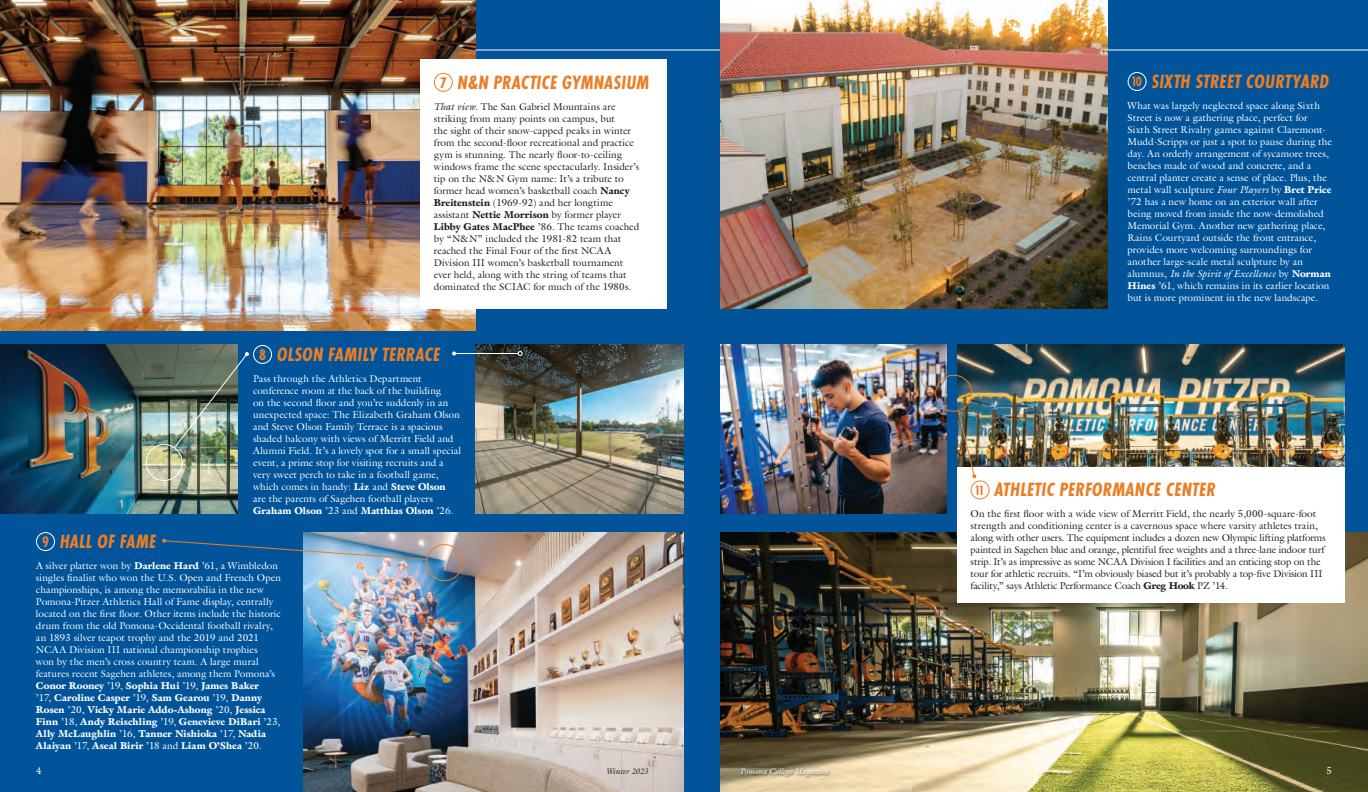
<style>
.page{position:relative;width:1368px;height:792px;background:#01549a}
.page>*{position:absolute;margin:0;border:0;box-sizing:border-box;transform-origin:0 0}
.Futura_B_-_14{font:italic 700 20px "Futura PT Cond";letter-spacing:.01em;color:#eb7e25}
.Futura_B_-_14-2{font:700 16px "Futura PT Cond";color:#eb7e25}
.Futura_B_-_14-3{font:700 14px "Futura PT Cond";color:#eb7e25}
.Body_1_First_-_10_12{font:10px/12px "Galliard Pro";color:#fff}
.Body_1_First_-_10_12-2{font:10px/12px "Galliard Pro";letter-spacing:-.005em;color:#231f20}
.t1{font:italic 8px "Galliard Pro";color:#fff}
.t2{font:italic 8px "Galliard Pro";color:#231f20}
.s1{font-style:italic}
.s2{font-weight:900}
</style>
<div class="page">
<div style="left:253px;top:345px;width:19px;height:19px;border:1px solid #fff;border-radius:50%"></div>
<img style="left:0;top:345px;width:238px;height:168px">
<img style="left:475px;top:345px;width:208px;height:168px">
<img style="left:0;top:0;width:475px;height:330px">
<div style="left:1128px;top:72px;width:19px;height:19px;border:1px solid #fff;border-radius:50%"></div>
<div style="left:420px;top:59px;width:247px;height:250px;background:#fff"></div>
<div style="left:434px;top:73px;width:19px;height:19px;border:1px solid #eb7e25;border-radius:50%"></div>
<div style="left:36px;top:532px;width:19px;height:19px;border:1px solid #fff;border-radius:50%"></div>
<img style="left:304px;top:532px;width:379px;height:260px">
<img style="left:720px;top:532px;width:648px;height:260px">
<div style="left:957px;top:467px;width:388px;height:136px;background:#fff"></div>
<div style="left:971px;top:480px;width:19px;height:19px;border:1px solid #eb7e25;border-radius:50%"></div>
<img style="left:720px;top:345px;width:227px;height:168px">
<img style="left:957px;top:345px;width:388px;height:122px">
<img style="left:145px;top:352px;width:104px;height:131px">
<hr style="left:454px;top:353px;width:64px;height:1px;background:#fff">
<svg style="left:452px;top:352px;width:4px;height:4px"></svg>
<svg style="left:518px;top:351px;width:5px;height:5px"></svg>
<img style="left:162px;top:539px;width:302px;height:43px">
<img style="left:934px;top:373px;width:43px;height:105px">
<hr style="left:684px;top:50px;width:684px;height:1px;background:#fff">
<hr style="left:475px;top:50px;width:209px;height:1px;background:#fff">
<div style="left:739px;top:767px;width:92px;height:11px;background:#231f20;opacity:.75"></div>
<img style="left:720px;top:0;width:387px;height:309px">
<h4 class="Futura_B_-_14-2" style="left:440px;top:73px;width:8px">7</h4>
<h4 class="Futura_B_-_14" style="left:458px;top:71px;width:193px">N&amp;N PRACTICE GYMNASIUM</h4>
<p class="Body_1_First_-_10_12-2" style="left:434px;top:100px;width:207px"><span class="s1">That view</span>. The San Gabriel Mountains are striking from many points on campus, but<br>the sight of their snow-capped peaks in winter from the second-floor recreational and practice gym is stunning. The nearly floor-to-ceiling windows frame the scene spectacularly. Insider’s tip on the N&amp;N Gym name: It’s a tribute to former head women’s basketball coach <span class="s2">Nancy Breitenstein</span> (1969-92) and her longtime assistant <span class="s2">Nettie Morrison</span> by former player <span class="s2">Libby Gates MacPhee</span> ’86. The teams coached by “N&amp;N” included the 1981-82 team that reached the Final Four of the first NCAA Division III women’s basketball tournament ever held, along with the string of teams that dominated the SCIAC for much of the 1980s.</p>
<h4 class="Futura_B_-_14-2" style="left:259px;top:345px;width:8px">8</h4>
<h4 class="Futura_B_-_14" style="left:277px;top:343px;width:165px">OLSON FAMILY TERRACE</h4>
<p class="Body_1_First_-_10_12" style="left:253px;top:372px;width:209px">Pass through the Athletics Department conference room at the back of the building<br>on the second floor and you’re suddenly in an unexpected space: The Elizabeth Graham Olson and Steve Olson Family Terrace is a spacious shaded balcony with views of Merritt Field and Alumni Field. It’s a lovely spot for a small special event, a prime stop for visiting recruits and a very sweet perch to take in a football game, which comes in handy: <span class="s2">Liz</span> and <span class="s2">Steve Olson </span>are the parents of Sagehen football players <span class="s2">Graham Olson</span> ’23 and <span class="s2">Matthias Olson</span> ’26.</p>
<h4 class="Futura_B_-_14-2" style="left:42px;top:533px;width:8px">9</h4>
<h4 class="Futura_B_-_14" style="left:60px;top:530px;width:98px">HALL OF FAME</h4>
<p class="Body_1_First_-_10_12" style="left:36px;top:559px;width:247px">A silver platter won by <span class="s2">Darlene Hard</span> ’61, a Wimbledon singles finalist who won the U.S. Open and French Open championships, is among the memorabilia in the new Pomona-Pitzer Athletics Hall of Fame display, centrally located on the first floor. Other items include the historic drum from the old Pomona-Occidental football rivalry, an 1893 silver teapot trophy and the 2019 and 2021<br>NCAA Division III national championship trophies<br>won by the men’s cross country team. A large mural features recent Sagehen athletes, among them Pomona’s <span class="s2">Conor Rooney</span> ’19, <span class="s2">Sophia Hui</span> ’19, <span class="s2">James Baker<br></span>’17, <span class="s2">Caroline Casper</span> ’19, <span class="s2">Sam Gearou</span> ’19, <span class="s2">Danny Rosen</span> ’20, <span class="s2">Vicky Marie Addo-Ashong</span> ’20, <span class="s2">Jessica Finn</span> ’18, <span class="s2">Andy Reischling</span> ’19, <span class="s2">Genevieve DiBari</span> ’23, <span class="s2">Ally McLaughlin</span> ’16, <span class="s2">Tanner Nishioka</span> ’17, <span class="s2">Nadia Alaiyan</span> ’17, <span class="s2">Aseal Birir</span> ’18 and <span class="s2">Liam O’Shea</span> ’20.</p>
<h4 class="Futura_B_-_14-3" style="left:1131px;top:73px;width:12px">10</h4>
<h4 class="Futura_B_-_14" style="left:1151px;top:70px;width:179px">SIXTH STREET COURTYARD</h4>
<p class="Body_1_First_-_10_12" style="left:1128px;top:99px;width:206px">What was largely neglected space along Sixth Street is now a gathering place, perfect for Sixth Street Rivalry games against Claremont-Mudd-Scripps or just a spot to pause during the day. An orderly arrangement of sycamore trees, benches made of wood and concrete, and a central planter create a sense of place. Plus, the metal wall sculpture <span class="s1">Four Players</span> by <span class="s2">Bret Price </span>’72 has a new home on an exterior wall after being moved from inside the now-demolished Memorial Gym. Another new gathering place, Rains Courtyard outside the front entrance, provides more welcoming surroundings for another large-scale metal sculpture by an alumnus, <span class="s1">In the Spirit of Excellence</span> by <span class="s2">Norman Hines</span> ’61, which remains in its earlier location but is more prominent in the new landscape.</p>
<h4 class="Futura_B_-_14-3" style="left:975px;top:482px;width:11px">11</h4>
<h4 class="Futura_B_-_14" style="left:994px;top:478px;width:223px">ATHLETIC PERFORMANCE CENTER</h4>
<p class="Body_1_First_-_10_12-2" style="left:971px;top:508px;width:357px">On the first floor with a wide view of Merritt Field, the nearly 5,000-square-foot strength and conditioning center is a cavernous space where varsity athletes train, along with other users. The equipment includes a dozen new Olympic lifting platforms painted in Sagehen blue and orange, plentiful free weights and a three-lane indoor turf strip. It’s as impressive as some NCAA Division I facilities and an enticing stop on the tour for athletic recruits. “I’m obviously biased but it’s probably a top-five Division III facility,” says Athletic Performance Coach <span class="s2">Greg Hook</span> PZ ’14.</p>
<p class="Body_1_First_-_10_12" style="left:36px;top:764px;width:7px">4</p>
<p class="t2" style="left:606px;top:766px;width:44px">Winter 2023</p>
<p class="t1" style="left:740px;top:766px;width:90px">Pomona College Magazine</p>
<p class="Body_1_First_-_10_12" style="left:1326px;top:764px;width:7px">5</p>
</div>
